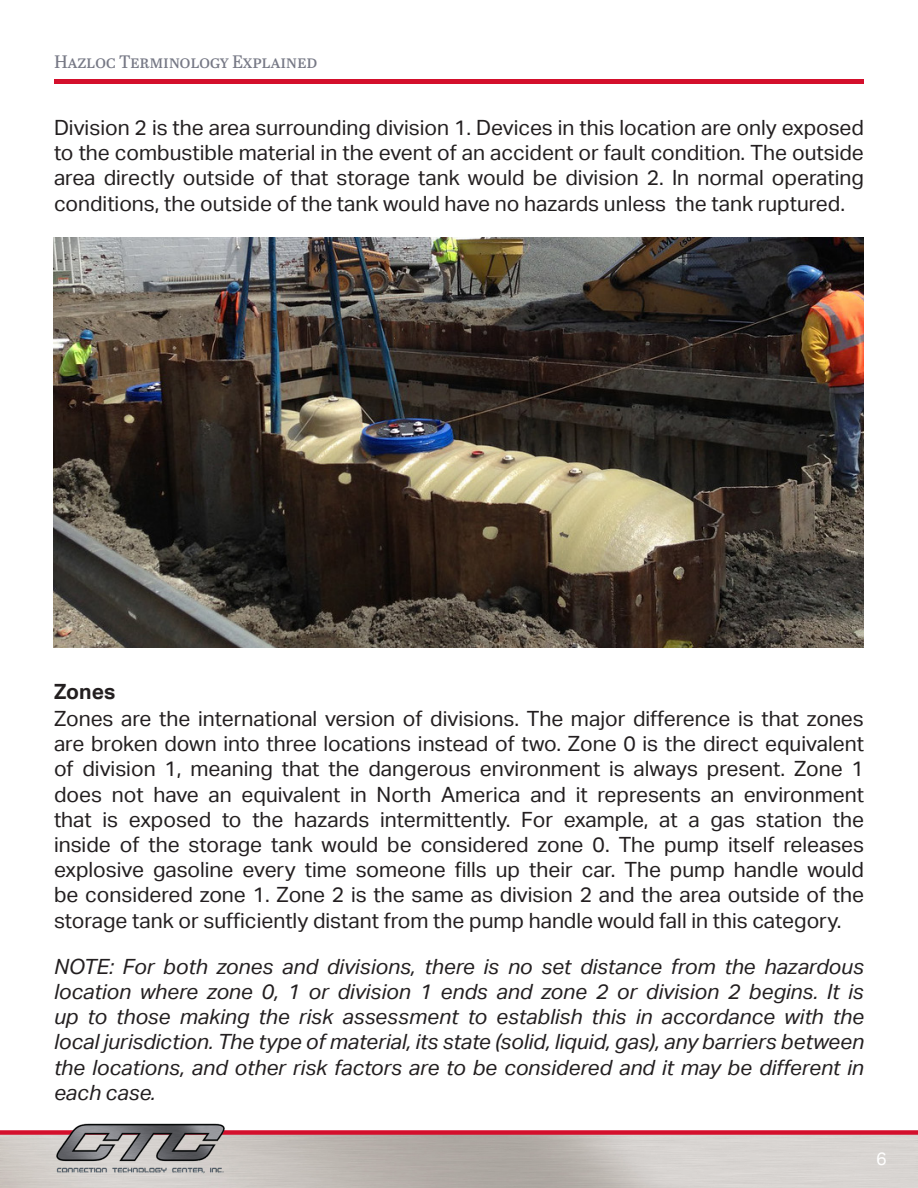
<style>
.page{position:relative;width:918px;height:1188px;background:#fff}
.page>*{position:absolute;margin:0;border:0;box-sizing:border-box;transform-origin:0 0}
.Body{font:21px/25.2px "Aktiv Grotesk";color:#231f20;text-align:justify}
.Body-2{font:italic 21px/25.2px "Aktiv Grotesk";color:#231f20;text-align:justify}
.Body-3{font:700 21px "Aktiv Grotesk";color:#231f20}
.t1{font:18px "Abril Text";letter-spacing:-.015em;color:#767885}
.t2{font:18px "Aktiv Grotesk";color:#fff}
</style>
<div class="page">
<div style="left:54px;top:79px;width:810px;height:5px;background:#d40f2c"></div>
<div style="left:0;top:1130px;width:918px;height:5px;background:#d40f2c"></div>
<img style="left:54px;top:1123px;width:172px;height:65px">
<img style="left:53px;top:238px;width:810px;height:409px">
<p class="t1" style="left:54px;top:49px;width:265px">Hazloc Terminology Explained</p>
<p class="Body" style="left:54px;top:115px;width:812px">Division 2 is the area surrounding division 1. Devices in this location are only exposed to the combustible material in the event of an accident or fault condition. The outside area directly outside of that storage tank would be division 2. In normal operating conditions, the outside of the tank would have no hazards unless the tank ruptured.</p>
<p class="Body-3" style="left:54px;top:679px;width:63px">Zones</p>
<p class="Body" style="left:54px;top:706px;width:812px">Zones are the international version of divisions. The major difference is that zones are broken down into three locations instead of two. Zone 0 is the direct equivalent of division 1, meaning that the dangerous environment is always present. Zone 1 does not have an equivalent in North America and it represents an environment that is exposed to the hazards intermittently. For example, at a gas station the inside of the storage tank would be considered zone 0. The pump itself releases explosive gasoline every time someone fills up their car. The pump handle would be considered zone 1. Zone 2 is the same as division 2 and the area outside of the storage tank or sufficiently distant from the pump handle would fall in this category.</p>
<p class="Body-2" style="left:54px;top:954px;width:812px">NOTE: For both zones and divisions, there is no set distance from the hazardous location where zone 0, 1 or division 1 ends and zone 2 or division 2 begins. It is up to those making the risk assessment to establish this in accordance with the local jurisdiction. The type of material, its state (solid, liquid, gas), any barriers between the locations, and other risk factors are to be considered and it may be different in each case.</p>
<p class="t2" style="left:876px;top:1148px;width:12px">6</p>
</div>
